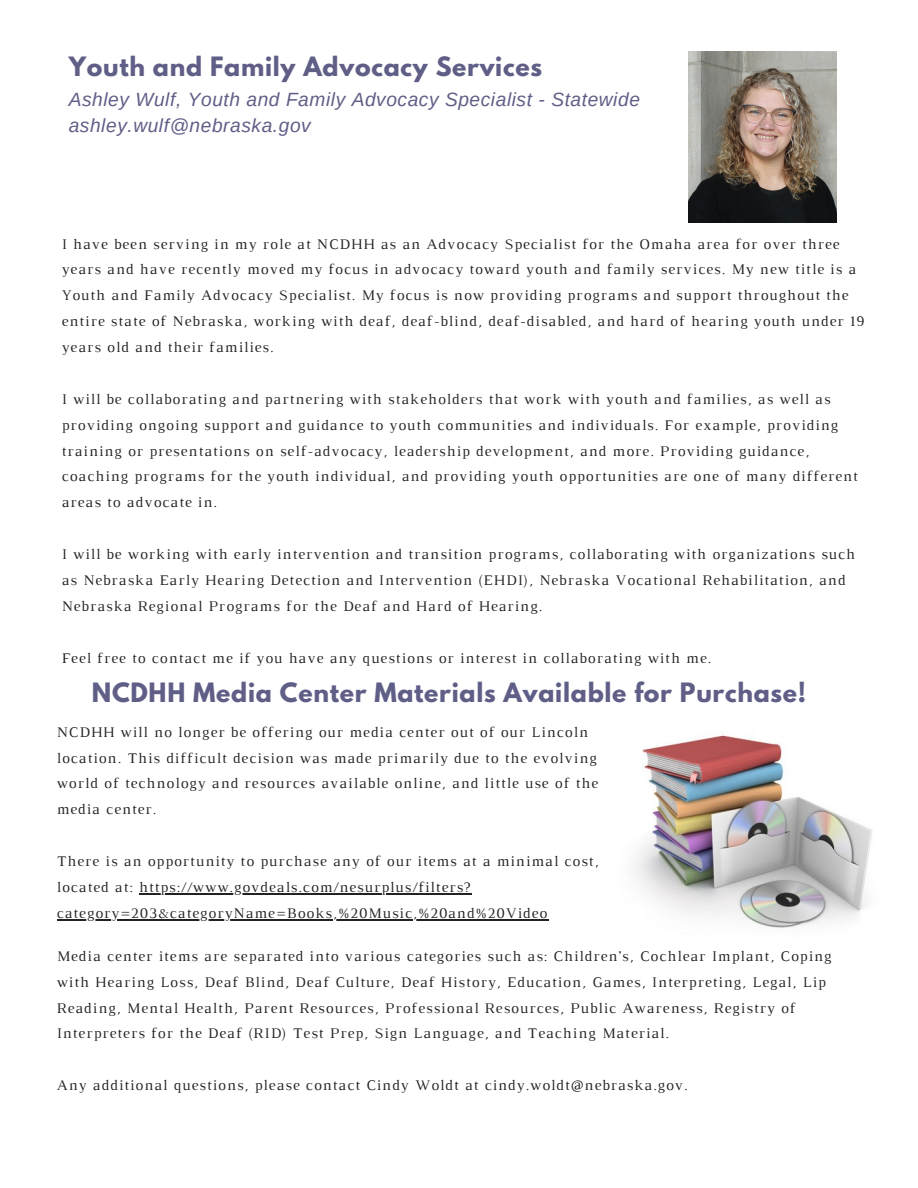
<style>
.page{position:relative;width:918px;height:1188px;background:#fff}
.page>*{position:absolute;margin:0;border:0;box-sizing:border-box;transform-origin:0 0}
.t1{font:700 23.7px "League Spartan";letter-spacing:.03em;color:#5f5e87}
.t2{font:italic 19.2px "Arimo";letter-spacing:.03em;color:#5f5e87}
.t3{font:15px/25.8px "Luthier";letter-spacing:.07em;color:#222}
</style>
<div class="page">
<img style="left:689px;top:52px;width:147px;height:171px">
<img style="left:635px;top:735px;width:238px;height:193px">
<hr style="left:139px;top:893px;width:332px;height:1px;background:#222">
<hr style="left:57px;top:919px;width:491px;height:1px;background:#222">
<p class="t1" style="left:69px;top:55px;width:475px">Youth and Family Advocacy Services</p>
<p class="t2" style="left:69px;top:89px;width:573px">Ashley Wulf, Youth and Family Advocacy Specialist - Statewide</p>
<p class="t2" style="left:69px;top:115px;width:244px">ashley.wulf@nebraska.gov</p>
<p class="t3" style="left:62px;top:232px;width:804px">I have been serving in my role at NCDHH as an Advocacy Specialist for the Omaha area for over three years and have recently moved my focus in advocacy toward youth and family services. My new title is a Youth and Family Advocacy Specialist. My focus is now providing programs and support throughout the entire state of Nebraska, working with deaf, deaf-blind, deaf-disabled, and hard of hearing youth under 19 years old and their families.</p>
<p class="t3" style="left:62px;top:387px;width:798px">I will be collaborating and partnering with stakeholders that work with youth and families, as well as providing ongoing support and guidance to youth communities and individuals. For example, providing training or presentations on self-advocacy, leadership development, and more. Providing guidance, coaching programs for the youth individual, and providing youth opportunities are one of many different areas to advocate in.</p>
<p class="t3" style="left:62px;top:542px;width:795px">I will be working with early intervention and transition programs, collaborating with organizations such as Nebraska Early Hearing Detection and Intervention (EHDI), Nebraska Vocational Rehabilitation, and<br>Nebraska Regional Programs for the Deaf and Hard of Hearing.</p>
<p class="t3" style="left:62px;top:646px;width:651px">Feel free to contact me if you have any questions or interest in collaborating with me.</p>
<p class="t1" style="left:92px;top:681px;width:716px">NCDHH Media Center Materials Available for Purchase!</p>
<p class="t3" style="left:57px;top:720px;width:543px">NCDHH will no longer be offering our media center out of our Lincoln location. This difficult decision was made primarily due to the evolving world of technology and resources available online, and little use of the media center.</p>
<p class="t3" style="left:57px;top:849px;width:543px">There is an opportunity to purchase any of our items at a minimal cost, located at: https://www.govdeals.com/nesurplus/filters? category=203&amp;categoryName=Books,%20Music,%20and%20Video</p>
<p class="t3" style="left:57px;top:944px;width:776px">Media center items are separated into various categories such as: Children’s, Cochlear Implant, Coping with Hearing Loss, Deaf Blind, Deaf Culture, Deaf History, Education, Games, Interpreting, Legal, Lip Reading, Mental Health, Parent Resources, Professional Resources, Public Awareness, Registry of Interpreters for the Deaf (RID) Test Prep, Sign Language, and Teaching Material.</p>
<p class="t3" style="left:57px;top:1073px;width:632px">Any additional questions, please contact Cindy Woldt at cindy.woldt@nebraska.gov.</p>
</div>
